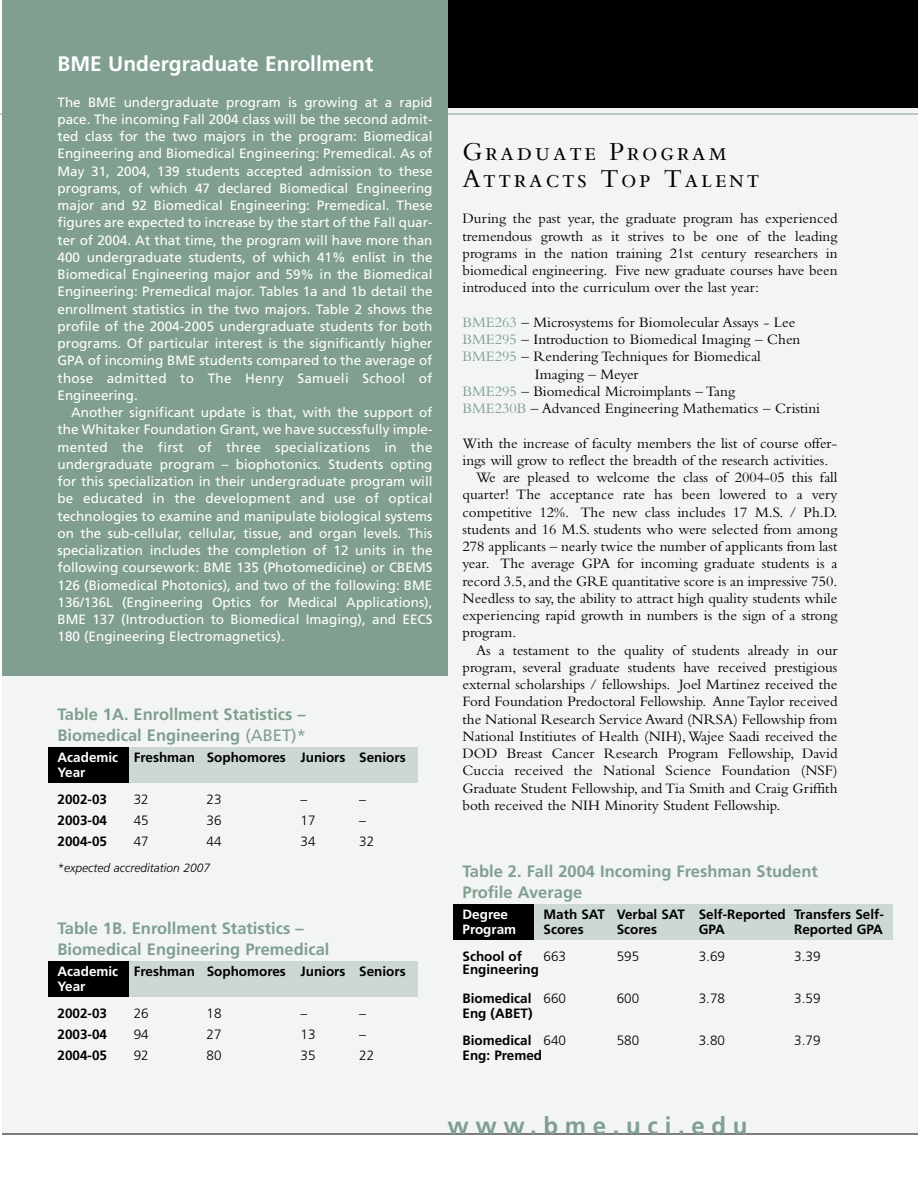
<style>
.page{position:relative;width:918px;height:1188px;background:#fff}
.page>*{position:absolute;margin:0;border:0;box-sizing:border-box;transform-origin:0 0}
.t1{font:27px/27px "Bembo Caps Small Caps";letter-spacing:.095em;color:#000}
.t2{font:700 24px "Frutiger";letter-spacing:.28em;color:#809f90}
.t3{font:700 21px "Frutiger";color:#fff}
.t4{font:700 16.5px/21px "Frutiger";color:#809f90}
.t5{font:15px/17.2px "Bembo";color:#000;text-align:justify}
.t6{font:13.5px/17.2px "Frutiger";color:#fff;text-align:justify}
.t7{font:700 13.5px/15px "Frutiger";color:#000}
.t8{font:300 13.5px "Frutiger";color:#000}
.t9{font:700 13.5px "Frutiger";color:#fff}
.t10{font:italic 300 12px "Frutiger";color:#000}
.s1{font-weight:400}
.s2{color:#fff}
.s3{color:#809f90}
.s4{font-weight:300}
</style>
<div class="page">
<div style="left:2px;top:81px;width:916px;height:1053px;background:#f2f5f3"></div>
<div style="left:2px;top:0;width:916px;height:108px;background:#000"></div>
<div style="left:2px;top:0;width:446px;height:675px;background:#809f90"></div>
<hr style="left:2px;top:1134px;width:916px;height:1px;background:#000">
<div style="left:48px;top:747px;width:370px;height:36px;background:#000"></div>
<div style="left:129px;top:747px;width:289px;height:36px;background:#ccd8d1"></div>
<div style="left:48px;top:961px;width:370px;height:36px;background:#000"></div>
<div style="left:129px;top:961px;width:289px;height:36px;background:#ccd8d1"></div>
<div style="left:453px;top:904px;width:370px;height:36px;background:#000"></div>
<div style="left:534px;top:904px;width:359px;height:36px;background:#ccd8d1"></div>
<hr style="left:432px;top:114px;width:486px;height:1px;background:#809f90">
<h3 class="t3" style="left:58px;top:56px;width:317px">BME Undergraduate Enrollment</h3>
<p class="t6" style="left:58px;top:94px;width:377px">The BME undergraduate program is growing at a rapid pace. The incoming Fall 2004 class will be the second admit&shy;ted class for the two majors in the program: Biomedical Engineering and Biomedical Engineering: Premedical. As of May 31, 2004, 139 students accepted admission to these programs, of which 47 declared Biomedical Engineering major and 92 Biomedical Engineering: Premedical. These figures are expected to increase by the start of the Fall quar&shy;ter of 2004. At that time, the program will have more than 400 undergraduate students, of which 41% enlist in the Biomedical Engineering major and 59% in the Biomedical Engineering: Premedical major. Tables 1a and 1b detail the enrollment statistics in the two majors. Table 2 shows the profile of the 2004-2005 undergraduate students for both programs. Of particular interest is the significantly higher GPA of incoming BME students compared to the average of those admitted to The Henry Samueli School of Engineering.</p>
<p class="t6" style="left:58px;top:405px;width:377px;text-indent:14px">Another significant update is that, with the support of the Whitaker Foundation Grant, we have successfully imple&shy;mented the first of three specializations in the undergraduate program – biophotonics. Students opting for this specialization in their undergraduate program will be educated in the development and use of optical technologies to examine and manipulate biological systems on the sub-cellular, cellular, tissue, and organ levels. This specialization includes the completion of 12 units in the following coursework: BME 135 (Photomedicine) or CBEMS 126 (Biomedical Photonics), and two of the following: BME 136/136L (Engineering Optics for Medical Applications), BME 137 (Introduction to Biomedical Imaging), and EECS 180 (Engineering Electromagnetics).</p>
<p class="t4" style="left:58px;top:705px;width:250px">Table 1A. Enrollment Statistics –<br>Biomedical Engineering <span class="s1">(ABET)*</span></p>
<p class="t7" style="left:58px;top:751px;width:350px"><span class="s2">Academic</span> Freshman Sophomores Juniors Seniors<br><span class="s2">Year</span></p>
<p class="t7" style="left:58px;top:793px;width:51px">2002-03</p>
<p class="t8" style="left:134px;top:794px;width:17px">32</p>
<p class="t8" style="left:207px;top:794px;width:17px">23</p>
<p class="t8" style="left:301px;top:794px;width:8px">–</p>
<p class="t8" style="left:359px;top:794px;width:8px">–</p>
<p class="t7" style="left:58px;top:814px;width:51px">2003-04</p>
<p class="t8" style="left:134px;top:815px;width:17px">45</p>
<p class="t8" style="left:207px;top:815px;width:17px">36</p>
<p class="t8" style="left:301px;top:815px;width:17px">17</p>
<p class="t8" style="left:359px;top:815px;width:8px">–</p>
<p class="t7" style="left:58px;top:835px;width:51px">2004-05</p>
<p class="t8" style="left:134px;top:836px;width:17px">47</p>
<p class="t8" style="left:207px;top:836px;width:17px">44</p>
<p class="t8" style="left:301px;top:836px;width:17px">34</p>
<p class="t8" style="left:359px;top:836px;width:17px">32</p>
<p class="t10" style="left:58px;top:863px;width:154px">*expected accreditation 2007</p>
<p class="t4" style="left:58px;top:919px;width:273px">Table 1B. Enrollment Statistics –<br>Biomedical Engineering Premedical</p>
<p class="t7" style="left:58px;top:965px;width:350px"><span class="s2">Academic</span> Freshman Sophomores Juniors Seniors<br><span class="s2">Year</span></p>
<p class="t7" style="left:58px;top:1007px;width:51px">2002-03</p>
<p class="t8" style="left:134px;top:1008px;width:17px">26</p>
<p class="t8" style="left:207px;top:1008px;width:17px">18</p>
<p class="t8" style="left:301px;top:1008px;width:8px">–</p>
<p class="t8" style="left:359px;top:1008px;width:8px">–</p>
<p class="t7" style="left:58px;top:1028px;width:51px">2003-04</p>
<p class="t8" style="left:134px;top:1029px;width:17px">94</p>
<p class="t8" style="left:207px;top:1029px;width:17px">27</p>
<p class="t8" style="left:301px;top:1029px;width:17px">13</p>
<p class="t8" style="left:359px;top:1029px;width:8px">–</p>
<p class="t7" style="left:58px;top:1049px;width:51px">2004-05</p>
<p class="t8" style="left:134px;top:1050px;width:17px">92</p>
<p class="t8" style="left:207px;top:1050px;width:17px">80</p>
<p class="t8" style="left:301px;top:1050px;width:17px">35</p>
<p class="t8" style="left:359px;top:1050px;width:17px">22</p>
<h1 class="t1" style="left:463px;top:137px;width:298px">Graduate Program<br>Attracts Top Talent</h1>
<p class="t5" style="left:463px;top:211px;width:376px">During the past year, the graduate program has experienced tremendous growth as it strives to be one of the leading programs in the nation training 21st century researchers in biomedical engineering. Five new graduate courses have been introduced into the curriculum over the last year:</p>
<p class="t5" style="left:463px;top:315px;width:334px"><span class="s3">BME263</span> – Microsystems for Biomolecular Assays - Lee</p>
<p class="t5" style="left:463px;top:332px;width:339px"><span class="s3">BME295</span> – Introduction to Biomedical Imaging – Chen</p>
<p class="t5" style="left:463px;top:349px;width:300px"><span class="s3">BME295</span> – Rendering Techniques for Biomedical</p>
<p class="t5" style="left:535px;top:367px;width:105px">Imaging – Meyer</p>
<p class="t5" style="left:463px;top:384px;width:274px"><span class="s3">BME295</span> – Biomedical Microimplants – Tang</p>
<p class="t5" style="left:463px;top:401px;width:359px"><span class="s3">BME230B</span> – Advanced Engineering Mathematics – Cristini</p>
<p class="t5" style="left:463px;top:436px;width:376px">With the increase of faculty members the list of course offer-</p>
<p class="t5" style="left:463px;top:453px;width:367px">ings will grow to reflect the breadth of the research activities.</p>
<p class="t5" style="left:476px;top:470px;width:363px">We are pleased to welcome the class of 2004-05 this fall</p>
<p class="t5" style="left:463px;top:487px;width:377px">quarter! The acceptance rate has been lowered to a very</p>
<p class="t5" style="left:463px;top:505px;width:376px">competitive 12%. The new class includes 17 M.S. / Ph.D.</p>
<p class="t5" style="left:463px;top:522px;width:376px">students and 16 M.S. students who were selected from among</p>
<p class="t5" style="left:463px;top:539px;width:376px">278 applicants – nearly twice the number of applicants from last</p>
<p class="t5" style="left:463px;top:556px;width:376px">year. The average GPA for incoming graduate students is a</p>
<p class="t5" style="left:463px;top:574px;width:377px">record 3.5, and the GRE quantitative score is an impressive 750.</p>
<p class="t5" style="left:463px;top:591px;width:376px">Needless to say, the ability to attract high quality students while</p>
<p class="t5" style="left:463px;top:608px;width:376px">experiencing rapid growth in numbers is the sign of a strong</p>
<p class="t5" style="left:463px;top:625px;width:55px">program.</p>
<p class="t5" style="left:476px;top:643px;width:363px">As a testament to the quality of students already in our</p>
<p class="t5" style="left:463px;top:660px;width:377px">program, several graduate students have received prestigious</p>
<p class="t5" style="left:463px;top:677px;width:377px">external scholarships / fellowships. Joel Martinez received the</p>
<p class="t5" style="left:463px;top:694px;width:376px">Ford Foundation Predoctoral Fellowship. Anne Taylor received</p>
<p class="t5" style="left:463px;top:712px;width:377px">the National Research Service Award (NRSA) Fellowship from</p>
<p class="t5" style="left:463px;top:729px;width:376px">National Institiutes of Health (NIH),Wajee Saadi received the</p>
<p class="t5" style="left:463px;top:746px;width:377px">DOD Breast Cancer Research Program Fellowship, David</p>
<p class="t5" style="left:463px;top:763px;width:377px">Cuccia received the National Science Foundation (NSF)</p>
<p class="t5" style="left:463px;top:781px;width:376px">Graduate Student Fellowship, and Tia Smith and Craig Griffith</p>
<p class="t5" style="left:463px;top:798px;width:319px">both received the NIH Minority Student Fellowship.</p>
<p class="t4" style="left:463px;top:862px;width:357px">Table 2. Fall 2004 Incoming Freshman Student<br>Profile Average</p>
<p class="t9" style="left:463px;top:909px;width:47px">Degree</p>
<p class="t7" style="left:544px;top:908px;width:342px">Math SAT Verbal SAT Self-Reported Transfers Self-</p>
<p class="t9" style="left:463px;top:924px;width:55px">Program</p>
<p class="t7" style="left:544px;top:923px;width:42px">Scores</p>
<p class="t7" style="left:617px;top:923px;width:42px">Scores</p>
<p class="t7" style="left:699px;top:923px;width:27px">GPA</p>
<p class="t7" style="left:794px;top:923px;width:90px">Reported GPA</p>
<p class="t7" style="left:463px;top:950px;width:61px">School of</p>
<p class="t8" style="left:544px;top:951px;width:24px">663</p>
<p class="t8" style="left:617px;top:951px;width:24px">595</p>
<p class="t8" style="left:699px;top:951px;width:28px">3.69</p>
<p class="t8" style="left:794px;top:951px;width:28px">3.39</p>
<p class="t7" style="left:463px;top:957px;width:105px;line-height:28.5px">Engineering<br>Biomedical <span class="s4">660</span></p>
<p class="t8" style="left:617px;top:993px;width:24px">600</p>
<p class="t8" style="left:699px;top:993px;width:28px">3.78</p>
<p class="t8" style="left:794px;top:993px;width:28px">3.59</p>
<p class="t7" style="left:463px;top:1001px;width:105px;line-height:27px">Eng (ABET)<br>Biomedical <span class="s4">640</span></p>
<p class="t7" style="left:463px;top:1049px;width:81px">Eng: Premed</p>
<p class="t8" style="left:617px;top:1035px;width:24px">580</p>
<p class="t8" style="left:699px;top:1035px;width:28px">3.80</p>
<p class="t8" style="left:794px;top:1035px;width:28px">3.79</p>
<h2 class="t2" style="left:448px;top:1116px;width:302px">www.bme.uci.edu</h2>
</div>
